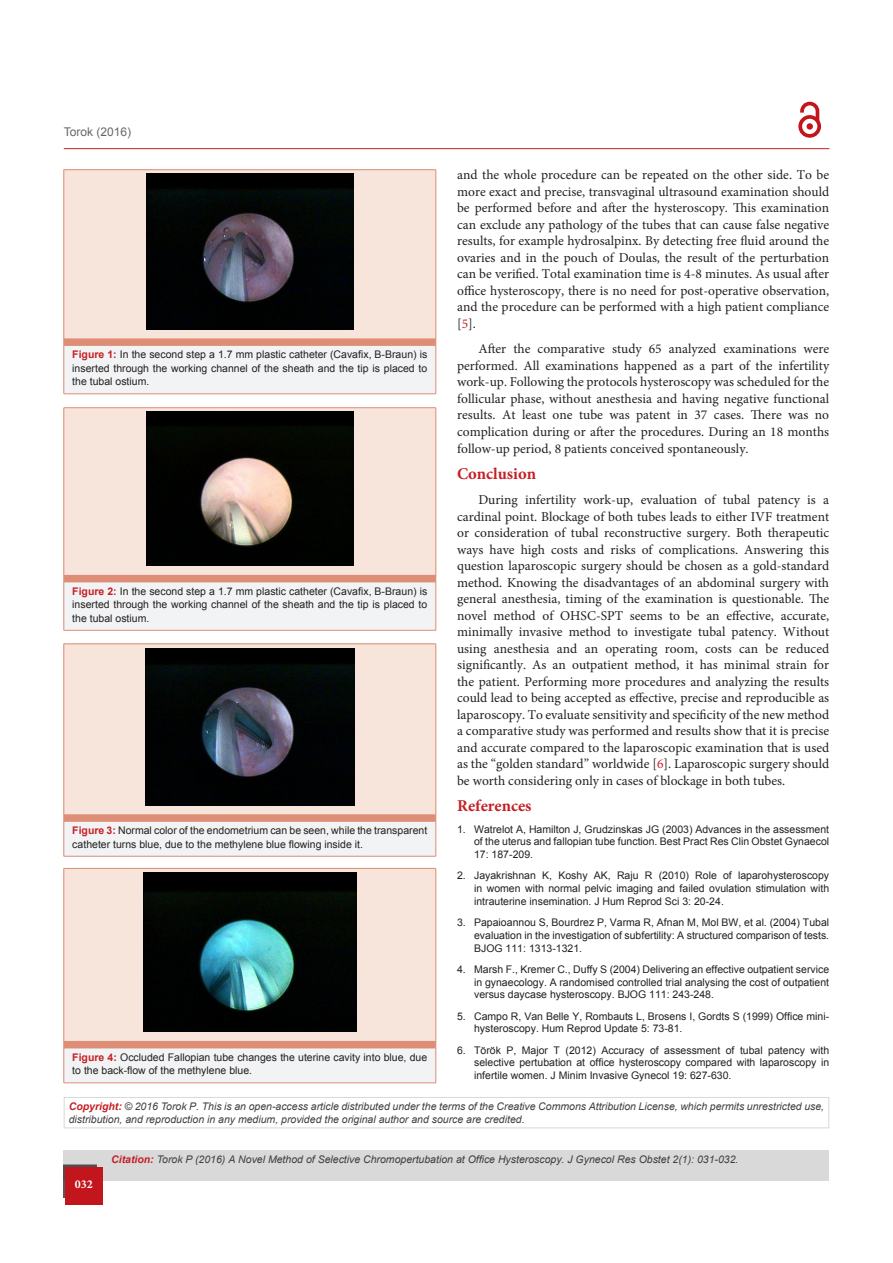
<style>
.page{position:relative;width:893px;height:1263px;background:#fff}
.page>*{position:absolute;margin:0;border:0;box-sizing:border-box;transform-origin:0 0}
.subsideheadding{font:700 16.5px "Minion Pro";color:#c42026}
.bodyText{font:13.5px/16.5px "Minion Pro";color:#231f20;text-align:justify}
.t1{font:12px "Arial";color:#686669}
.t2{font:700 12px "Minion Pro";color:#fff}
.t3{font:10.5px/12.8px "Arial";color:#231f20;text-align:justify}
.Pa1{font:italic 10.5px/13.5px "Arial";color:#3e3e3f}
.s1{color:#c42026}
.s2{font-weight:700;color:#c42026}
</style>
<div class="page">
<div style="left:64px;top:1150px;width:765px;height:31px;background:#d9d9da"></div>
<hr style="left:64px;top:148px;width:765px;height:1px;background:#c42026">
<div style="left:63px;top:1164px;width:34px;height:34px;background:#524f50"></div>
<svg style="left:65px;top:1167px;width:38px;height:37px"></svg>
<svg style="left:800px;top:101px;width:21px;height:24px"></svg>
<div style="left:798px;top:115px;width:23px;height:23px;border:4px solid #c3161c;border-radius:50%"></div>
<div style="left:807px;top:123px;width:6px;height:7px;background:#c3161c;border-radius:50%"></div>
<div style="left:64px;top:170px;width:372px;height:172px;background:#f7e4db"></div>
<div style="left:64px;top:342px;width:372px;height:52px;background:#f2f3f4"></div>
<hr style="left:64px;top:342px;width:1px;height:52px;background:#de8e76">
<hr style="left:436px;top:342px;width:1px;height:52px;background:#de8e76">
<hr style="left:64px;top:394px;width:372px;height:1px;background:#de8e76">
<hr style="left:64px;top:169px;width:372px;height:1px;background:#de8e76">
<hr style="left:64px;top:170px;width:1px;height:172px;background:#de8e76">
<hr style="left:436px;top:170px;width:1px;height:172px;background:#de8e76">
<div style="left:64px;top:338px;width:372px;height:8px;background:#de8e76"></div>
<img style="left:146px;top:174px;width:207px;height:155px">
<div style="left:64px;top:408px;width:372px;height:171px;background:#f7e4db"></div>
<div style="left:64px;top:579px;width:372px;height:51px;background:#f2f3f4"></div>
<hr style="left:64px;top:579px;width:1px;height:51px;background:#de8e76">
<hr style="left:436px;top:579px;width:1px;height:51px;background:#de8e76">
<hr style="left:64px;top:630px;width:372px;height:1px;background:#de8e76">
<hr style="left:64px;top:407px;width:372px;height:1px;background:#de8e76">
<hr style="left:64px;top:408px;width:1px;height:171px;background:#de8e76">
<hr style="left:436px;top:408px;width:1px;height:171px;background:#de8e76">
<div style="left:64px;top:575px;width:372px;height:7px;background:#de8e76"></div>
<img style="left:146px;top:412px;width:208px;height:154px">
<div style="left:64px;top:644px;width:372px;height:174px;background:#f7e4db"></div>
<div style="left:64px;top:818px;width:372px;height:38px;background:#f2f3f4"></div>
<hr style="left:64px;top:818px;width:1px;height:38px;background:#de8e76">
<hr style="left:436px;top:818px;width:1px;height:38px;background:#de8e76">
<hr style="left:64px;top:856px;width:372px;height:1px;background:#de8e76">
<hr style="left:64px;top:644px;width:372px;height:1px;background:#de8e76">
<hr style="left:64px;top:644px;width:1px;height:174px;background:#de8e76">
<hr style="left:436px;top:644px;width:1px;height:174px;background:#de8e76">
<div style="left:64px;top:814px;width:372px;height:8px;background:#de8e76"></div>
<img style="left:145px;top:648px;width:209px;height:157px">
<div style="left:64px;top:868px;width:372px;height:177px;background:#f7e4db"></div>
<div style="left:64px;top:1045px;width:372px;height:38px;background:#f2f3f4"></div>
<hr style="left:64px;top:1045px;width:1px;height:38px;background:#de8e76">
<hr style="left:436px;top:1045px;width:1px;height:38px;background:#de8e76">
<hr style="left:64px;top:1082px;width:372px;height:1px;background:#de8e76">
<hr style="left:64px;top:868px;width:372px;height:1px;background:#de8e76">
<hr style="left:64px;top:868px;width:1px;height:177px;background:#de8e76">
<hr style="left:436px;top:868px;width:1px;height:177px;background:#de8e76">
<div style="left:64px;top:1041px;width:372px;height:7px;background:#de8e76"></div>
<img style="left:144px;top:873px;width:212px;height:159px">
<div style="left:64px;top:1097px;width:765px;height:31px;border:1px solid #d9d9da"></div>
<p class="t1" style="left:64px;top:124px;width:69px">Torok (2016)</p>
<p class="bodyText" style="left:457px;top:167px;width:374px">and the whole procedure can be repeated on the other side. To be more exact and precise, transvaginal ultrasound examination should be performed before and after the hysteroscopy. This examination can exclude any pathology of the tubes that can cause false negative results, for example hydrosalpinx. By detecting free fluid around the ovaries and in the pouch of Doulas, the result of the perturbation can be verified. Total examination time is 4-8 minutes. As usual after office hysteroscopy, there is no need for post-operative observation, and the procedure can be performed with a high patient compliance [<span class="s1">5</span>].</p>
<p class="bodyText" style="left:457px;top:340px;width:374px;text-indent:21px">After the comparative study 65 analyzed examinations were performed. All examinations happened as a part of the infertility work-up. Following the protocols hysteroscopy was scheduled for the follicular phase, without anesthesia and having negative functional results. At least one tube was patent in 37 cases. There was no complication during or after the procedures. During an 18 months follow-up period, 8 patients conceived spontaneously.</p>
<p class="subsideheadding" style="left:457px;top:462px;width:81px">Conclusion</p>
<p class="bodyText" style="left:457px;top:492px;width:374px;text-indent:21px">During infertility work-up, evaluation of tubal patency is a cardinal point. Blockage of both tubes leads to either IVF treatment or consideration of tubal reconstructive surgery. Both therapeutic ways have high costs and risks of complications. Answering this question laparoscopic surgery should be chosen as a gold-standard method. Knowing the disadvantages of an abdominal surgery with general anesthesia, timing of the examination is questionable. The novel method of OHSC-SPT seems to be an effective, accurate, minimally invasive method to investigate tubal patency. Without using anesthesia and an operating room, costs can be reduced significantly. As an outpatient method, it has minimal strain for the patient. Performing more procedures and analyzing the results could lead to being accepted as effective, precise and reproducible as laparoscopy. To evaluate sensitivity and specificity of the new method a comparative study was performed and results show that it is precise and accurate compared to the laparoscopic examination that is used as the “golden standard” worldwide [<span class="s1">6</span>]. Laparoscopic surgery should be worth considering only in cases of blockage in both tubes.</p>
<p class="subsideheadding" style="left:457px;top:794px;width:76px">References</p>
<p class="t3" style="left:474px;top:822px;width:357px;text-indent:-17px">1. Watrelot A, Hamilton J, Grudzinskas JG (2003) Advances in the assessment of the uterus and fallopian tube function. Best Pract Res Clin Obstet Gynaecol 17: 187-209.</p>
<p class="t3" style="left:474px;top:869px;width:357px;text-indent:-17px">2. Jayakrishnan K, Koshy AK, Raju R (2010) Role of laparohysteroscopy in women with normal pelvic imaging and failed ovulation stimulation with intrauterine insemination. J Hum Reprod Sci 3: 20-24.</p>
<p class="t3" style="left:474px;top:916px;width:357px;text-indent:-17px">3. Papaioannou S, Bourdrez P, Varma R, Afnan M, Mol BW, et al. (2004) Tubal evaluation in the investigation of subfertility: A structured comparison of tests.<br>BJOG 111: 1313-1321.</p>
<p class="t3" style="left:474px;top:963px;width:357px;text-indent:-17px">4. Marsh F., Kremer C., Duffy S (2004) Delivering an effective outpatient service in gynaecology. A randomised controlled trial analysing the cost of outpatient versus daycase hysteroscopy. BJOG 111: 243-248.</p>
<p class="t3" style="left:474px;top:1009px;width:357px;text-indent:-17px">5. Campo R, Van Belle Y, Rombauts L, Brosens I, Gordts S (1999) Office mini&shy;hysteroscopy. Hum Reprod Update 5: 73-81.</p>
<p class="t3" style="left:474px;top:1043px;width:357px;text-indent:-17px">6. Török P, Major T (2012) Accuracy of assessment of tubal patency with selective pertubation at office hysteroscopy compared with laparoscopy in infertile women. J Minim Invasive Gynecol 19: 627-630.</p>
<p class="t3" style="left:72px;top:348px;width:356px;line-height:13.5px"><span class="s2">Figure 1:</span> In the second step a 1.7 mm plastic catheter (Cavafix, B-Braun) is inserted through the working channel of the sheath and the tip is placed to the tubal ostium.</p>
<p class="t3" style="left:72px;top:584px;width:356px;line-height:13.5px"><span class="s2">Figure 2:</span> In the second step a 1.7 mm plastic catheter (Cavafix, B-Braun) is inserted through the working channel of the sheath and the tip is placed to the tubal ostium.</p>
<p class="t3" style="left:72px;top:824px;width:356px;line-height:13.5px"><span class="s2">Figure 3:</span> Normal color of the endometrium can be seen, while the transparent catheter turns blue, due to the methylene blue flowing inside it.</p>
<p class="t3" style="left:72px;top:1050px;width:356px;line-height:13.5px"><span class="s2">Figure 4:</span> Occluded Fallopian tube changes the uterine cavity into blue, due to the back-flow of the methylene blue.</p>
<p class="Pa1" style="left:69px;top:1099px;width:757px"><span class="s2">Copyright:</span> © 2016 Torok P. This is an open-access article distributed under the terms of the Creative Commons Attribution License, which permits unrestricted use, distribution, and reproduction in any medium, provided the original author and source are credited.</p>
<p class="t2" style="left:75px;top:1176px;width:19px">032</p>
<p class="Pa1" style="left:111px;top:1153px;width:629px"><span class="s2">Citation:</span> Torok P (2016) A Novel Method of Selective Chromopertubation at Office Hysteroscopy. J Gynecol Res Obstet 2(1): 031-032.</p>
</div>
